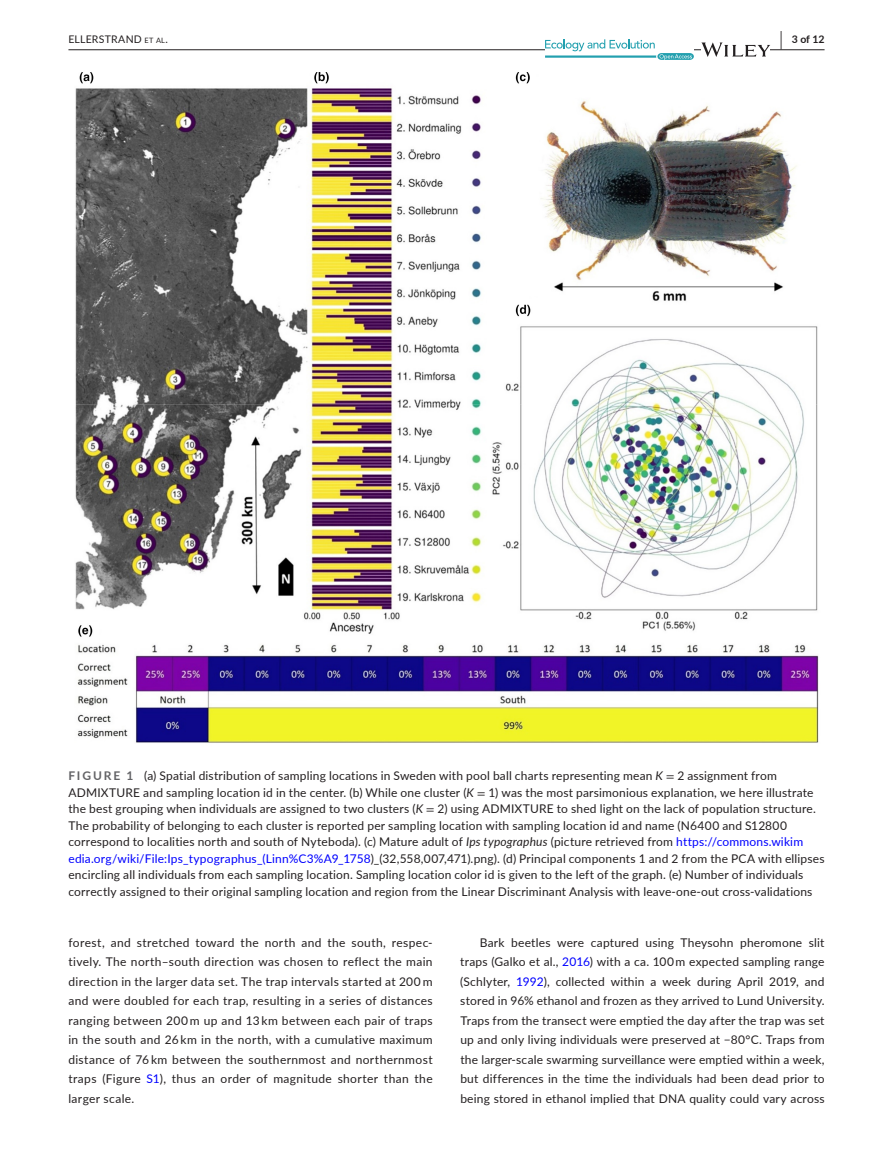
<style>
.page{position:relative;width:893px;height:1174px;background:#fff}
.page>*{position:absolute;margin:0;border:0;box-sizing:border-box;transform-origin:0 0}
.t1{font:12px/19.5px "Lato";letter-spacing:.015em;color:#231f20;text-align:justify}
.t2{font:10.5px "Lato";letter-spacing:.02em;color:#231f20}
.t3{font:700 10.5px "Lato";color:#231f20}
.s1{font-size:7.35px}
.s2{font-size:19.5px}
.s3{font-weight:700;color:#636366}
.s4{font-style:italic}
.s5{font-family:"STIX"}
.s6{color:#00f}
</style>
<div class="page">
<hr style="left:68px;top:49px;width:756px;height:1px;background:#231f20">
<svg style="left:545px;top:39px;width:149px;height:21px"></svg>
<svg style="left:701px;top:42px;width:69px;height:15px"></svg>
<img style="left:75px;top:72px;width:744px;height:671px">
<p class="t2" style="left:68px;top:31px;width:101px">ELLERSTRAND <span class="s1">et al</span>.</p>
<p class="t3" style="left:780px;top:31px;width:46px"><span class="s2">|</span> 3 of 12</p>
<p class="t1" style="left:68px;top:767px;width:758px;line-height:16.5px;text-align:left"><span class="s3">FIGURE 1</span> (a) Spatial distribution of sampling locations in Sweden with pool ball charts representing mean <span class="s4">K</span> <span class="s5">=</span> 2 assignment from ADMIXTURE and sampling location id in the center. (b) While one cluster (<span class="s4">K</span> <span class="s5">=</span> 1) was the most parsimonious explanation, we here illustrate the best grouping when individuals are assigned to two clusters (<span class="s4">K</span> <span class="s5">=</span> 2) using ADMIXTURE to shed light on the lack of population structure.<br>The probability of belonging to each cluster is reported per sampling location with sampling location id and name (N6400 and S12800 correspond to localities north and south of Nyteboda). (c) Mature adult of <span class="s4">Ips typographus</span> (picture retrieved from <span class="s6">https://commons.wikim edia.org/wiki/File:Ips_typographus_(Linn%C3%A9_1758</span>)_(32,558,007,471).png). (d) Principal components 1 and 2 from the PCA with ellipses encircling all individuals from each sampling location. Sampling location color id is given to the left of the graph. (e) Number of individuals correctly assigned to their original sampling location and region from the Linear Discriminant Analysis with leave-one-out cross-validations</p>
<p class="t1" style="left:68px;top:932px;width:366px">forest, and stretched toward the north and the south, respec&shy;tively. The north–south direction was chosen to reflect the main direction in the larger data set. The trap intervals started at 200 m and were doubled for each trap, resulting in a series of distances ranging between 200 m up and 13 km between each pair of traps in the south and 26 km in the north, with a cumulative maximum distance of 76 km between the southernmost and northernmost traps (Figure <span class="s6">S1</span>), thus an order of magnitude shorter than the larger scale.</p>
<p class="t1" style="left:460px;top:932px;width:366px;text-indent:19px">Bark beetles were captured using Theysohn pheromone slit traps (Galko et al., <span class="s6">2016</span>) with a ca. 100 m expected sampling range (Schlyter, <span class="s6">1992</span>), collected within a week during April 2019, and stored in 96% ethanol and frozen as they arrived to Lund University.<br>Traps from the transect were emptied the day after the trap was set up and only living individuals were preserved at −80°C. Traps from the larger-scale swarming surveillance were emptied within a week, but differences in the time the individuals had been dead prior to being stored in ethanol implied that DNA quality could vary across</p>
</div>
